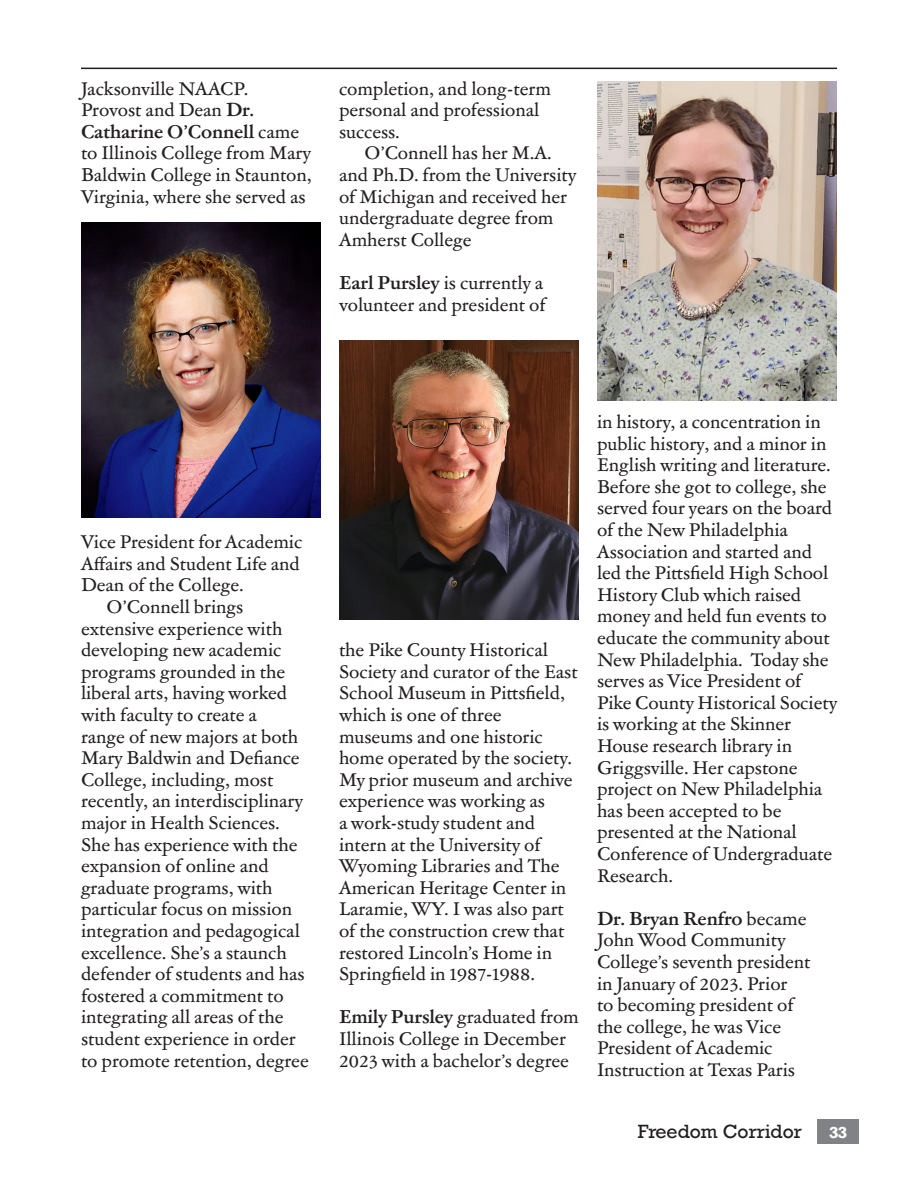
<style>
.page{position:relative;width:918px;height:1188px;background:#fff}
.page>*{position:absolute;margin:0;border:0;box-sizing:border-box;transform-origin:0 0}
.Body_text{font:18px/21.6px "Garamond ATF Text";letter-spacing:-.005em;color:#231f20}
.t1{font:18px "Rockwell";color:#231f20}
.t2{font:700 15px "Rockwell";color:#fff}
.s1{font-weight:700}
</style>
<div class="page">
<div style="left:818px;top:1120px;width:41px;height:24px;background:#808285"></div>
<img style="left:81px;top:222px;width:240px;height:295px">
<img style="left:339px;top:341px;width:240px;height:279px">
<img style="left:597px;top:81px;width:240px;height:320px">
<hr style="left:81px;top:68px;width:756px;height:1px;background:#231f20">
<p class="Body_text" style="left:81px;top:77px;width:169px">Jacksonville NAACP.</p>
<p class="Body_text" style="left:81px;top:98px;width:232px">Provost and Dean <span class="s1">Dr.<br>Catharine O’Connell</span> came to Illinois College from Mary<br>Baldwin College in Staunton,<br>Virginia, where she served as</p>
<p class="Body_text" style="left:339px;top:77px;width:214px">completion, and long-term</p>
<p class="Body_text" style="left:339px;top:98px;width:202px">personal and professional</p>
<p class="Body_text" style="left:339px;top:120px;width:62px">success.</p>
<p class="Body_text" style="left:365px;top:141px;width:189px">O’Connell has her M.A.</p>
<p class="Body_text" style="left:339px;top:163px;width:239px">and Ph.D. from the University</p>
<p class="Body_text" style="left:339px;top:185px;width:230px">of Michigan and received her</p>
<p class="Body_text" style="left:339px;top:206px;width:216px">undergraduate degree from</p>
<p class="Body_text" style="left:339px;top:228px;width:134px">Amherst College</p>
<p class="Body_text" style="left:339px;top:271px;width:208px"><span class="s1">Earl Pursley</span> is currently a volunteer and president of</p>
<p class="Body_text" style="left:81px;top:530px;width:223px">Vice President for Academic</p>
<p class="Body_text" style="left:81px;top:552px;width:220px">Affairs and Student Life and</p>
<p class="Body_text" style="left:81px;top:573px;width:164px">Dean of the College.</p>
<p class="Body_text" style="left:107px;top:595px;width:138px">O’Connell brings</p>
<p class="Body_text" style="left:81px;top:617px;width:203px">extensive experience with</p>
<p class="Body_text" style="left:81px;top:638px;width:202px">developing new academic</p>
<p class="Body_text" style="left:81px;top:660px;width:206px">programs grounded in the</p>
<p class="Body_text" style="left:81px;top:681px;width:208px">liberal arts, having worked</p>
<p class="Body_text" style="left:81px;top:703px;width:178px">with faculty to create a</p>
<p class="Body_text" style="left:81px;top:725px;width:219px">range of new majors at both</p>
<p class="Body_text" style="left:81px;top:746px;width:220px">Mary Baldwin and Defiance</p>
<p class="Body_text" style="left:81px;top:768px;width:194px">College, including, most</p>
<p class="Body_text" style="left:81px;top:789px;width:224px">recently, an interdisciplinary</p>
<p class="Body_text" style="left:81px;top:811px;width:200px">major in Health Sciences.</p>
<p class="Body_text" style="left:81px;top:833px;width:218px">She has experience with the</p>
<p class="Body_text" style="left:81px;top:854px;width:189px">expansion of online and</p>
<p class="Body_text" style="left:81px;top:876px;width:193px">graduate programs, with</p>
<p class="Body_text" style="left:81px;top:897px;width:213px">particular focus on mission</p>
<p class="Body_text" style="left:81px;top:919px;width:220px">integration and pedagogical</p>
<p class="Body_text" style="left:81px;top:941px;width:208px">excellence. She’s a staunch</p>
<p class="Body_text" style="left:81px;top:962px;width:225px">defender of students and has</p>
<p class="Body_text" style="left:81px;top:984px;width:204px">fostered a commitment to</p>
<p class="Body_text" style="left:81px;top:1005px;width:204px">integrating all areas of the</p>
<p class="Body_text" style="left:81px;top:1027px;width:216px">student experience in order</p>
<p class="Body_text" style="left:81px;top:1049px;width:229px">to promote retention, degree</p>
<p class="Body_text" style="left:339px;top:638px;width:240px">the Pike County Historical<br>Society and curator of the East<br>School Museum in Pittsfield, which is one of three museums and one historic home operated by the society.<br>My prior museum and archive experience was working as<br>a work-study student and intern at the University of<br>Wyoming Libraries and The<br>American Heritage Center in<br>Laramie, WY. I was also part of the construction crew that restored Lincoln’s Home in<br>Springfield in 1987-1988.</p>
<p class="Body_text" style="left:339px;top:1005px;width:241px"><span class="s1">Emily Pursley</span> graduated from<br>Illinois College in December<br>2023 with a bachelor’s degree</p>
<p class="Body_text" style="left:597px;top:410px;width:242px">in history, a concentration in public history, and a minor in<br>English writing and literature.<br>Before she got to college, she served four years on the board of the New Philadelphia<br>Association and started and led the Pittsfield High School<br>History Club which raised money and held fun events to educate the community about<br>New Philadelphia. Today she serves as Vice President of<br>Pike County Historical Society is working at the Skinner<br>House research library in<br>Griggsville. Her capstone project on New Philadelphia has been accepted to be presented at the National<br>Conference of Undergraduate<br>Research.</p>
<p class="Body_text" style="left:597px;top:907px;width:215px"><span class="s1">Dr. Bryan Renfro</span> became<br>John Wood Community<br>College’s seventh president in January of 2023. Prior<br>to becoming president of the college, he was Vice<br>President of Academic<br>Instruction at Texas Paris</p>
<p class="t1" style="left:638px;top:1120px;width:166px">Freedom Corridor</p>
<p class="t2" style="left:829px;top:1122px;width:20px">33</p>
</div>
